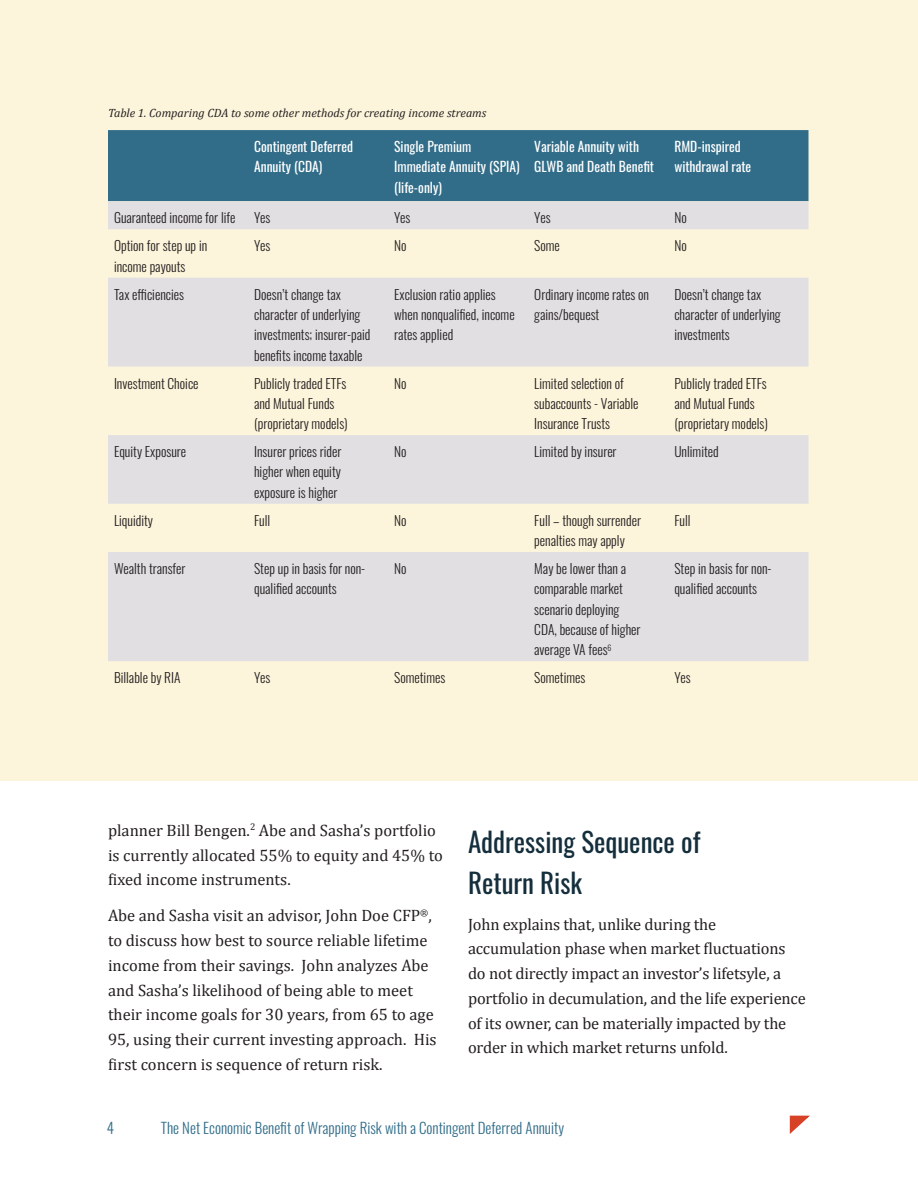
<style>
.page{position:relative;width:918px;height:1188px;background:#fff}
.page>*{position:absolute;margin:0;border:0;box-sizing:border-box;transform-origin:0 0}
.Heading_1{font:27px/40.5px "Oswald";color:#142e3c}
.t1{font:16.5px/24.8px "Cambria";color:#231f20}
.t2{font:300 15px "Oswald";color:#316d89}
.t3{font:300 13.5px/20.2px "Oswald";color:#231f20}
.t4{font:13.5px/20.2px "Oswald";color:#fff}
.t5{font:italic 12px "Cambria";color:#231f20}
</style>
<div class="page">
<svg style="left:789px;top:1115px;width:21px;height:19px"></svg>
<div style="left:0;top:0;width:918px;height:780px;background:#fdf5db"></div>
<div style="left:108px;top:130px;width:700px;height:71px;background:#316d89"></div>
<svg style="left:108px;top:201px;width:700px;height:460px;fill:#e1dfe2"></svg>
<p class="t5" style="left:108px;top:106px;width:380px">Table 1. Comparing CDA to some other methods for creating income streams</p>
<p class="t4" style="left:254px;top:135px;width:101px">Contingent Deferred<br>Annuity (CDA)</p>
<p class="t4" style="left:394px;top:135px;width:127px">Single Premium<br>Immediate Annuity (SPIA) (life-only)</p>
<p class="t4" style="left:534px;top:135px;width:121px">Variable Annuity with<br>GLWB and Death Benefit</p>
<p class="t4" style="left:674px;top:135px;width:78px">RMD-inspired withdrawal rate</p>
<p class="t3" style="left:114px;top:206px;width:123px">Guaranteed income for life</p>
<p class="t3" style="left:254px;top:206px;width:18px">Yes</p>
<p class="t3" style="left:394px;top:206px;width:18px">Yes</p>
<p class="t3" style="left:534px;top:206px;width:18px">Yes</p>
<p class="t3" style="left:674px;top:206px;width:14px">No</p>
<p class="t3" style="left:114px;top:234px;width:95px">Option for step up in income payouts</p>
<p class="t3" style="left:254px;top:234px;width:18px">Yes</p>
<p class="t3" style="left:394px;top:234px;width:14px">No</p>
<p class="t3" style="left:534px;top:234px;width:27px">Some</p>
<p class="t3" style="left:674px;top:234px;width:14px">No</p>
<p class="t3" style="left:114px;top:283px;width:72px">Tax efficiencies</p>
<p class="t3" style="left:254px;top:283px;width:118px">Doesn’t change tax character of underlying investments; insurer-paid benefits income taxable</p>
<p class="t3" style="left:394px;top:283px;width:122px">Exclusion ratio applies when nonqualified, income rates applied</p>
<p class="t3" style="left:534px;top:283px;width:116px">Ordinary income rates on gains/bequest</p>
<p class="t3" style="left:674px;top:283px;width:108px">Doesn’t change tax character of underlying investments</p>
<p class="t3" style="left:114px;top:372px;width:86px">Investment Choice</p>
<p class="t3" style="left:254px;top:372px;width:95px">Publicly traded ETFs and Mutual Funds (proprietary models)</p>
<p class="t3" style="left:394px;top:372px;width:14px">No</p>
<p class="t3" style="left:534px;top:372px;width:106px">Limited selection of subaccounts - Variable<br>Insurance Trusts</p>
<p class="t3" style="left:674px;top:372px;width:95px">Publicly traded ETFs and Mutual Funds (proprietary models)</p>
<p class="t3" style="left:114px;top:440px;width:74px">Equity Exposure</p>
<p class="t3" style="left:254px;top:440px;width:89px;text-align:justify">Insurer prices rider higher when equity exposure is higher</p>
<p class="t3" style="left:394px;top:440px;width:14px">No</p>
<p class="t3" style="left:534px;top:440px;width:84px">Limited by insurer</p>
<p class="t3" style="left:674px;top:440px;width:46px">Unlimited</p>
<p class="t3" style="left:114px;top:509px;width:41px">Liquidity</p>
<p class="t3" style="left:254px;top:509px;width:18px">Full</p>
<p class="t3" style="left:394px;top:509px;width:14px">No</p>
<p class="t3" style="left:534px;top:509px;width:108px">Full – though surrender penalties may apply</p>
<p class="t3" style="left:674px;top:509px;width:18px">Full</p>
<p class="t3" style="left:114px;top:557px;width:73px">Wealth transfer</p>
<p class="t3" style="left:254px;top:557px;width:113px">Step up in basis for non&shy;qualified accounts</p>
<p class="t3" style="left:394px;top:557px;width:14px">No</p>
<p class="t3" style="left:534px;top:557px;width:108px">May be lower than a comparable market scenario deploying<br>CDA, because of higher average VA fees<sup>6</sup></p>
<p class="t3" style="left:674px;top:557px;width:99px">Step in basis for non&shy;qualified accounts</p>
<p class="t3" style="left:114px;top:666px;width:68px">Billable by RIA</p>
<p class="t3" style="left:254px;top:666px;width:18px">Yes</p>
<p class="t3" style="left:394px;top:666px;width:53px">Sometimes</p>
<p class="t3" style="left:534px;top:666px;width:53px">Sometimes</p>
<p class="t3" style="left:674px;top:666px;width:18px">Yes</p>
<p class="t1" style="left:108px;top:818px;width:336px">planner Bill Bengen.<sup>2</sup> Abe and Sasha’s portfolio is currently allocated 55% to equity and 45% to fixed income instruments.</p>
<p class="t1" style="left:108px;top:903px;width:330px">Abe and Sasha visit an advisor, John Doe CFP<sup>®</sup>, to discuss how best to source reliable lifetime income from their savings. John analyzes Abe and Sasha’s likelihood of being able to meet their income goals for 30 years, from 65 to age 95, using their current investing approach. His first concern is sequence of return risk.</p>
<p class="Heading_1" style="left:468px;top:819px;width:234px">Addressing Sequence of<br>Return Risk</p>
<p class="t1" style="left:468px;top:912px;width:339px">John explains that, unlike during the accumulation phase when market fluctuations do not directly impact an investor’s lifetsyle, a portfolio in decumulation, and the life experience of its owner, can be materially impacted by the order in which market returns unfold.</p>
<p class="t2" style="left:107px;top:1114px;width:9px">4</p>
<p class="t2" style="left:161px;top:1114px;width:405px">The Net Economic Benefit of Wrapping Risk with a Contingent Deferred Annuity</p>
</div>
